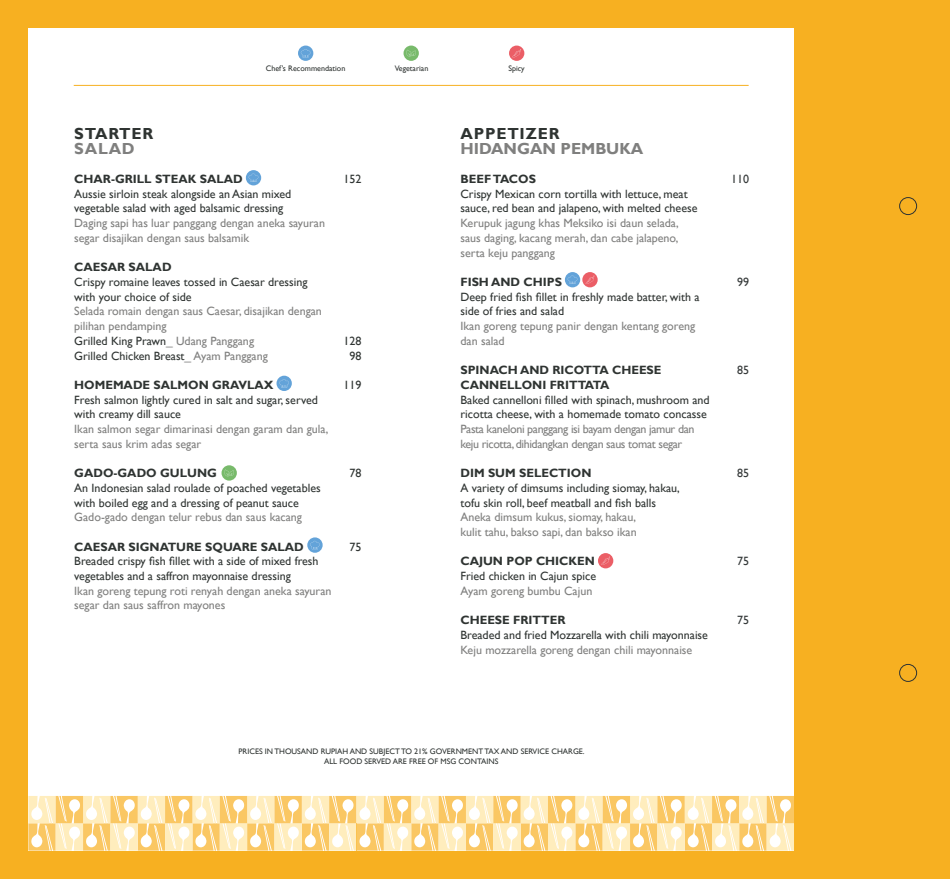
<style>
.page{position:relative;width:950px;height:879px;background:#f7b021}
.page>*{position:absolute;margin:0;border:0;box-sizing:border-box;transform-origin:0 0}
.t1{font:700 16px "Gill Sans";color:#7f7f7e}
.t2{font:700 16px "Gill Sans";letter-spacing:.05em;color:#2f3432}
.t3{font:12px/14.7px "Gill Sans";color:#2f3432}
.t4{font:12px/14.7px "Gill Sans";color:#7f7f7e}
.t5{font:700 12px/14.7px "Gill Sans";color:#2f3432}
.t6{font:12px/14.7px "Gill Sans";letter-spacing:-.03em;color:#7f7f7e}
.t7{font:12px "Gill Sans";color:#353939}
.t8{font:8px/9.6px "Gill Sans";color:#2f3432;text-align:center}
.s1{color:#2f3432}
</style>
<div class="page">
<div style="left:28px;top:28px;width:766px;height:822px;background:#fff"></div>
<svg style="left:28px;top:796px;width:766px;height:54px"></svg>
<svg style="left:298px;top:46px;width:15px;height:15px"></svg>
<svg style="left:301px;top:49px;width:9px;height:8px"></svg>
<div style="left:509px;top:46px;width:15px;height:15px;background:#eb5e66;border-radius:50%"></div>
<svg style="left:512px;top:49px;width:9px;height:8px"></svg>
<div style="left:403px;top:46px;width:16px;height:15px;background:#78ba6b;border-radius:50%"></div>
<svg style="left:406px;top:50px;width:10px;height:7px"></svg>
<hr style="left:74px;top:85px;width:674px;height:1px;background:#f7b021">
<div style="left:899px;top:197px;width:17px;height:18px;border:1px solid #2f3432;border-radius:50%"></div>
<div style="left:899px;top:664px;width:17px;height:17px;border:1px solid #2f3432;border-radius:50%"></div>
<div style="left:246px;top:170px;width:15px;height:15px;background:#63a3d9;border-radius:50%"></div>
<svg style="left:249px;top:174px;width:9px;height:8px"></svg>
<div style="left:565px;top:272px;width:15px;height:15px;background:#63a3d9;border-radius:50%"></div>
<svg style="left:568px;top:275px;width:9px;height:9px"></svg>
<svg style="left:276px;top:376px;width:16px;height:15px"></svg>
<svg style="left:279px;top:379px;width:10px;height:8px"></svg>
<svg style="left:307px;top:537px;width:16px;height:16px"></svg>
<svg style="left:310px;top:541px;width:10px;height:8px"></svg>
<div style="left:582px;top:272px;width:15px;height:15px;background:#eb5e66;border-radius:50%"></div>
<svg style="left:585px;top:275px;width:9px;height:9px"></svg>
<div style="left:598px;top:553px;width:15px;height:15px;background:#eb5e66;border-radius:50%"></div>
<svg style="left:601px;top:556px;width:9px;height:9px"></svg>
<svg style="left:221px;top:465px;width:16px;height:15px"></svg>
<svg style="left:224px;top:469px;width:10px;height:7px"></svg>
<p class="t8" style="left:266px;top:64px;width:81px">Chef’s Recommendation</p>
<p class="t8" style="left:395px;top:64px;width:35px">Vegetarian</p>
<p class="t8" style="left:508px;top:64px;width:18px">Spicy</p>
<h1 class="t2" style="left:74px;top:124px;width:13px">STARTER</h1>
<h1 class="t1" style="left:74px;top:139px;width:13px">SALAD</h1>
<p class="t5" style="left:74px;top:172px;width:170px">CHAR-GRILL STEAK SALAD</p>
<p class="t3" style="left:74px;top:187px;width:219px">Aussie sirloin steak alongside an Asian mixed vegetable salad with aged balsamic dressing</p>
<p class="t4" style="left:74px;top:216px;width:252px">Daging sapi has luar panggang dengan aneka sayuran segar disajikan dengan saus balsamik</p>
<p class="t5" style="left:74px;top:260px;width:99px">CAESAR SALAD</p>
<p class="t3" style="left:74px;top:275px;width:235px">Crispy romaine leaves tossed in Caesar dressing with your choice of side</p>
<p class="t4" style="left:74px;top:304px;width:249px">Selada romain dengan saus Caesar, disajikan dengan pilihan pendamping<br><span class="s1">Grilled King Prawn</span>_ Udang Panggang<br><span class="s1">Grilled Chicken Breast</span>_ Ayam Panggang</p>
<p class="t5" style="left:74px;top:378px;width:201px">HOMEMADE SALMON GRAVLAX</p>
<p class="t3" style="left:74px;top:392px;width:245px">Fresh salmon lightly cured in salt and sugar, served with creamy dill sauce</p>
<p class="t4" style="left:74px;top:422px;width:255px">Ikan salmon segar dimarinasi dengan garam dan gula, serta saus krim adas segar</p>
<p class="t5" style="left:74px;top:466px;width:141px">GADO-GADO GULUNG</p>
<p class="t3" style="left:74px;top:481px;width:248px">An Indonesian salad roulade of poached vegetables with boiled egg and a dressing of peanut sauce</p>
<p class="t4" style="left:74px;top:510px;width:229px">Gado-gado dengan telur rebus dan saus kacang</p>
<p class="t5" style="left:74px;top:539px;width:231px">CAESAR SIG NATURE SQUARE SALAD</p>
<p class="t3" style="left:74px;top:554px;width:246px">Breaded crispy fish fillet with a side of mixed fresh vegetables and a saffron mayonnaise dressing</p>
<p class="t4" style="left:74px;top:583px;width:259px">Ikan goreng tepung roti renyah dengan aneka sayuran segar dan saus saffron mayones</p>
<p class="t3" style="left:343px;top:172px;width:19px">152</p>
<p class="t3" style="left:343px;top:334px;width:19px;text-align:center">128<br>98</p>
<p class="t3" style="left:343px;top:378px;width:19px">119</p>
<p class="t3" style="left:349px;top:466px;width:13px">78</p>
<p class="t3" style="left:349px;top:539px;width:13px">75</p>
<h1 class="t2" style="left:460px;top:124px;width:13px">APP</h1>
<h1 class="t2" style="left:496px;top:124px;width:65px">ETIZER</h1>
<h1 class="t1" style="left:460px;top:139px;width:12px">HIDAN</h1>
<h1 class="t1" style="left:517px;top:139px;width:103px">GAN PEMBUKA</h1>
<p class="t5" style="left:460px;top:172px;width:77px">BEEF TACOS</p>
<p class="t3" style="left:460px;top:187px;width:238px">Crispy Mexican corn tortilla with lettuce, meat sauce, red bean and jalapeno, with melted cheese</p>
<p class="t4" style="left:460px;top:216px;width:220px;text-align:justify">Kerupuk jagung khas Meksiko isi daun selada, saus daging, kacang merah, dan cabe jalapeno, serta keju panggang</p>
<p class="t5" style="left:460px;top:275px;width:103px">FISH AND CHIPS</p>
<p class="t3" style="left:460px;top:289px;width:241px">Deep fried fish fillet in freshly made batter, with a side of fries and salad</p>
<p class="t4" style="left:460px;top:319px;width:236px">Ikan goreng tepung panir dengan kentang goreng dan salad</p>
<p class="t5" style="left:460px;top:363px;width:202px">SPINACH AND RICOTTA CHEESE<br>CANNELLONI FRITTATA</p>
<p class="t3" style="left:460px;top:392px;width:251px">Baked cannelloni filled with spinach, mushroom and ricotta cheese, with a homemade tomato concasse</p>
<p class="t6" style="left:460px;top:422px;width:235px">Pasta kaneloni panggang isi bayam dengan jamur dan keju ricotta, dihidangkan dengan saus tomat segar</p>
<p class="t5" style="left:460px;top:466px;width:133px">DIM SUM SELECTION</p>
<p class="t3" style="left:460px;top:481px;width:221px">A variety of dimsums including siomay, hakau, tofu skin roll, beef meatball and fish balls</p>
<p class="t4" style="left:460px;top:510px;width:178px">Aneka dimsum kukus, siomay, hakau, kulit tahu, bakso sapi, dan bakso ikan</p>
<p class="t5" style="left:460px;top:554px;width:136px">CAJUN POP CHICKEN</p>
<p class="t3" style="left:460px;top:569px;width:137px">Fried chicken in Cajun spice</p>
<p class="t4" style="left:460px;top:583px;width:133px">Ayam goreng bumbu Cajun</p>
<p class="t5" style="left:460px;top:613px;width:107px">CHEESE FRITTER</p>
<p class="t3" style="left:460px;top:628px;width:249px">Breaded and fried Mozzarella with chili mayonnaise</p>
<p class="t4" style="left:460px;top:642px;width:233px">Keju mozzarella goreng dengan chili mayonnaise</p>
<p class="t7" style="left:731px;top:172px;width:19px">110</p>
<p class="t7" style="left:737px;top:275px;width:13px">99</p>
<p class="t7" style="left:737px;top:363px;width:13px">85</p>
<p class="t7" style="left:737px;top:466px;width:13px">85</p>
<p class="t7" style="left:737px;top:554px;width:13px">75</p>
<p class="t7" style="left:737px;top:613px;width:13px">75</p>
<p class="t8" style="left:238px;top:747px;width:348px">Prices in Thousand Rupiah and subject to 21% Government Tax and Service Charg e.<br>All food served are free of MSG Contains</p>
</div>
